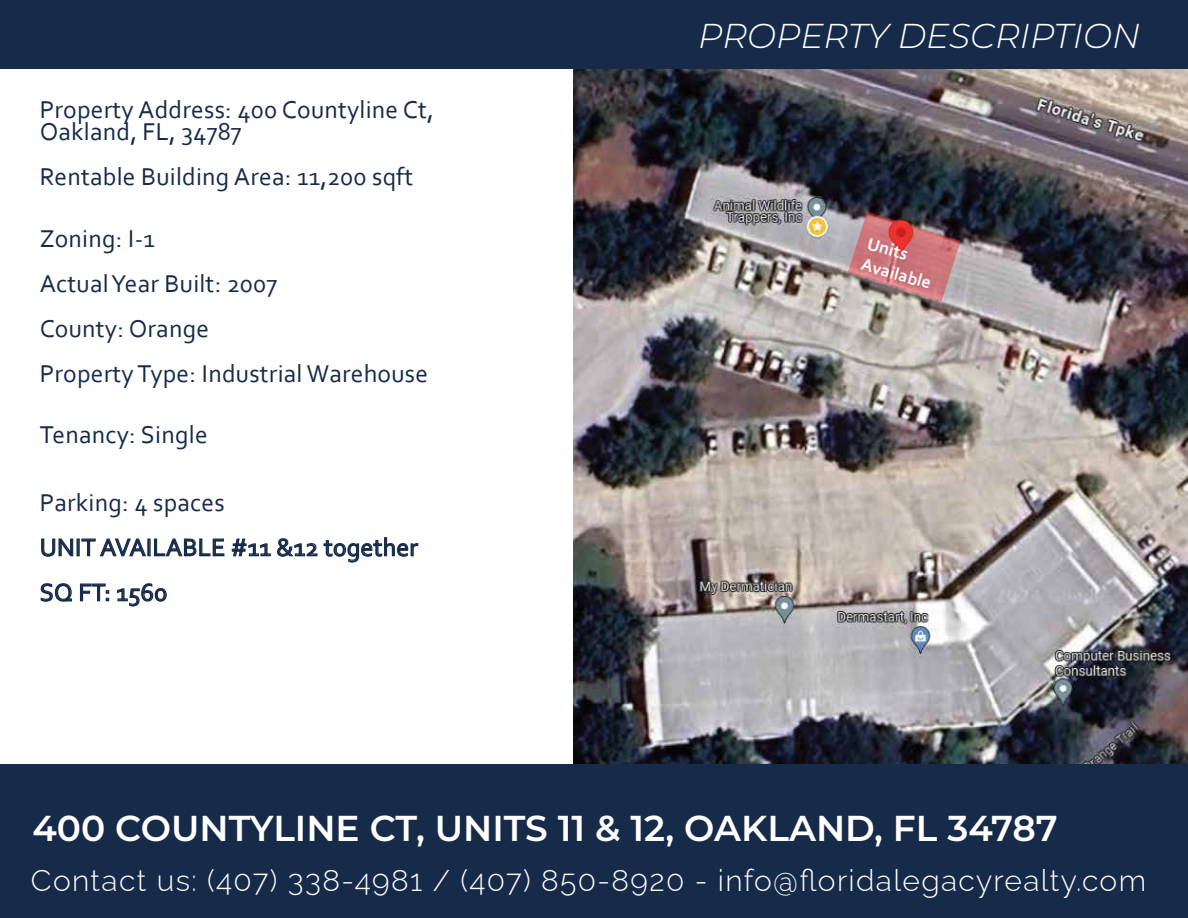
<style>
.page{position:relative;width:1188px;height:918px;background:#fff}
.page>*{position:absolute;margin:0;border:0;box-sizing:border-box;transform-origin:0 0}
.t1{font:600 36px "Montserrat";color:#fff}
.t2{font:italic 300 34.5px "Montserrat";color:#fff}
.t3{font:30px "Raleway Thin 300";letter-spacing:.045em;color:#fff}
.t4{font:25.5px/45px "Corbel";letter-spacing:.01em;color:#162a4a}
.t5{font:700 18px/21.6px "Corbel";color:#fff}
</style>
<div class="page">
<img style="left:574px;top:69px;width:614px;height:695px">
<img style="left:848px;top:211px;width:113px;height:91px">
<div style="left:0;top:0;width:1188px;height:69px;background:#162a4a"></div>
<svg style="left:41px;top:538px;width:33px;height:19px"></svg>
<svg style="left:81px;top:538px;width:65px;height:19px"></svg>
<svg style="left:154px;top:538px;width:71px;height:19px"></svg>
<svg style="left:231px;top:537px;width:188px;height:26px"></svg>
<svg style="left:40px;top:583px;width:32px;height:19px"></svg>
<svg style="left:80px;top:583px;width:29px;height:19px"></svg>
<svg style="left:117px;top:583px;width:50px;height:24px"></svg>
<div style="left:0;top:764px;width:1188px;height:154px;background:#162a4a"></div>
<p class="t4" style="left:40px;top:97px;width:396px;line-height:22.5px">Property Address: 400 Countyline Ct,<br>Oakland, FL, 34787</p>
<p class="t4" style="left:40px;top:154px;width:375px">Rentable Building Area: 11,200 sqft</p>
<p class="t4" style="left:40px;top:215px;width:390px">Zoning: I-1<br>Actual Year Built: 2007<br>County: Orange<br>Property Type: Industrial Warehouse</p>
<p class="t4" style="left:40px;top:412px;width:170px">Tenancy: Single</p>
<p class="t4" style="left:40px;top:479px;width:380px">Parking: 4 spaces<br>UNIT AVAILABLE #11 &amp;12 together<br>SQ FT: 1560</p>
<h2 class="t2" style="left:698px;top:13px;width:444px">PROPERTY DESCRIPTION</h2>
<p class="t5" style="left:871px;top:232px;width:73px;rotate:16deg">Units<br>Available</p>
<h1 class="t1" style="left:32px;top:804px;width:1027px">400 COUNTYLINE CT, UNITS 11 &amp; 12, OAKLAND, FL 34787</h1>
<p class="t3" style="left:31px;top:856px;width:1117px">Contact us: (407) 338-4981 / (407) 850-8920 - info@floridalegacyrealty.com</p>
</div>
